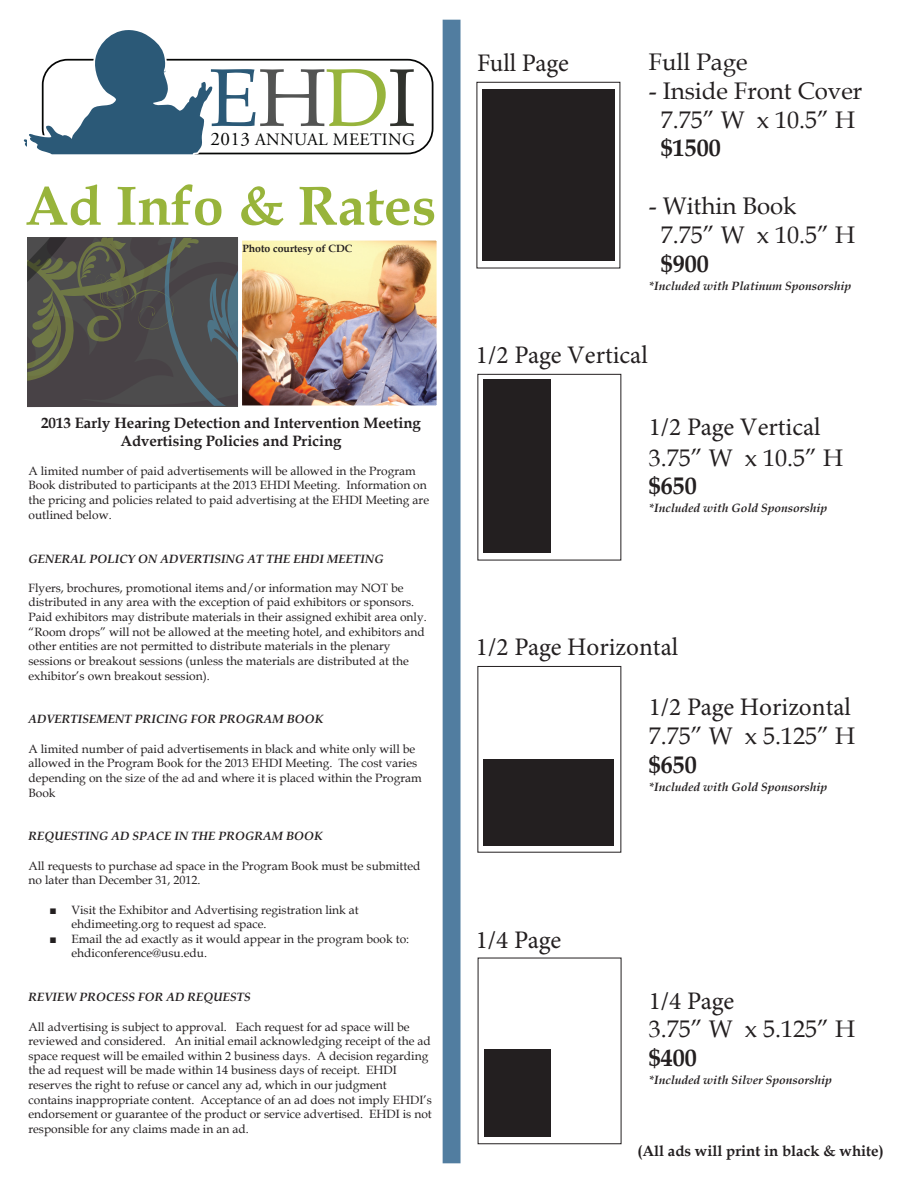
<style>
.page{position:relative;width:918px;height:1188px;background:#fff}
.page>*{position:absolute;margin:0;border:0;box-sizing:border-box;transform-origin:0 0}
.t1{font:700 55.5px "Book Antiqua";color:#98b43b}
.t2{font:25.35px "Minion Pro";color:#231f20}
.t3{font:24px/28.8px "Book Antiqua";color:#231f20}
.t4{font:17.4px "Adobe Garamond Pro";letter-spacing:.02em;color:#050605}
.t5{font:700 15px/18px "Book Antiqua";color:#231f20;text-align:center}
.t6{font:12px/14.7px "Book Antiqua";color:#231f20}
.t7{font:italic 700 12px "Book Antiqua";color:#231f20}
.t8{font:700 10.5px "Book Antiqua";color:#231f20}
.s1{font-size:19.05px}
.s2{font-weight:700}
</style>
<div class="page">
<div style="left:482px;top:89px;width:133px;height:172px;background:#231f20"></div>
<div style="left:483px;top:759px;width:131px;height:86px;background:#231f20"></div>
<div style="left:484px;top:1049px;width:67px;height:88px;background:#231f20"></div>
<div style="left:483px;top:380px;width:68px;height:173px;background:#231f20"></div>
<svg style="left:23px;top:19px;width:438px;height:1145px"></svg>
<p class="t4" style="left:211px;top:129px;width:206px"><span class="s1">2013</span> ANNUAL MEETING</p>
<p class="t1" style="left:25px;top:168px;width:413px">Ad Info &amp; Rates</p>
<p class="t8" style="left:242px;top:241px;width:111px">Photo courtesy of CDC</p>
<p class="t5" style="left:41px;top:414px;width:381px">2013 Early Hearing Detection and Intervention Meeting<br>Advertising Policies and Pricing</p>
<p class="t6" style="left:28px;top:463px;width:402px">A limited number of paid advertisements will be allowed in the Program Book distributed to participants at the 2013 EHDI Meeting. Information on the pricing and policies related to paid advertising at the EHDI Meeting are outlined below.</p>
<p class="t7" style="left:28px;top:550px;width:357px">GENERAL POLICY ON ADVERTISING AT THE EHDI MEETING</p>
<p class="t6" style="left:28px;top:580px;width:400px">Flyers, brochures, promotional items and/or information may NOT be distributed in any area with the exception of paid exhibitors or sponsors.<br>Paid exhibitors may distribute materials in their assigned exhibit area only. “Room drops” will not be allowed at the meeting hotel, and exhibitors and other entities are not permitted to distribute materials in the plenary sessions or breakout sessions (unless the materials are distributed at the exhibitor’s own breakout session).</p>
<p class="t7" style="left:28px;top:711px;width:296px">ADVERTISEMENT PRICING FOR PROGRAM BOOK</p>
<p class="t6" style="left:28px;top:741px;width:395px">A limited number of paid advertisements in black and white only will be allowed in the Program Book for the 2013 EHDI Meeting. The cost varies depending on the size of the ad and where it is placed within the Program Book</p>
<p class="t7" style="left:28px;top:828px;width:296px">REQUESTING AD SPACE IN THE PROGRAM BOOK</p>
<p class="t6" style="left:28px;top:858px;width:394px">All requests to purchase ad space in the Program Book must be submitted no later than December 31, 2012.</p>
<p class="t6" style="left:71px;top:902px;width:289px;text-indent:-22px">■ Visit the Exhibitor and Advertising registration link at ehdimeeting.org to request ad space.</p>
<p class="t6" style="left:71px;top:931px;width:339px;text-indent:-22px">■ Email the ad exactly as it would appear in the program book to: ehdiconference@usu.edu.</p>
<p class="t7" style="left:28px;top:989px;width:224px">REVIEW PROCESS FOR AD REQUESTS</p>
<p class="t6" style="left:28px;top:1019px;width:405px">All advertising is subject to approval. Each request for ad space will be reviewed and considered. An initial email acknowledging receipt of the ad space request will be emailed within 2 business days. A decision regarding the ad request will be made within 14 business days of receipt. EHDI reserves the right to refuse or cancel any ad, which in our judgment contains inappropriate content. Acceptance of an ad does not imply EHDI’s endorsement or guarantee of the product or service advertised. EHDI is not responsible for any claims made in an ad.</p>
<p class="t2" style="left:477px;top:45px;width:93px">Full Page</p>
<p class="t3" style="left:649px;top:47px;width:101px">Full Page</p>
<p class="t3" style="left:661px;top:76px;width:203px;text-indent:-12px">- Inside Front Cover<br>7.75” W x 10.5” H <span class="s2">$1500</span></p>
<p class="t3" style="left:661px;top:191px;width:196px;text-indent:-12px">- Within Book<br>7.75” W x 10.5” H <span class="s2">$900</span></p>
<p class="t7" style="left:649px;top:277px;width:204px">*Included with Platinum Sponsorship</p>
<p class="t2" style="left:476px;top:338px;width:173px">1/2 Page Vertical</p>
<p class="t2" style="left:649px;top:410px;width:173px">1/2 Page Vertical</p>
<p class="t3" style="left:649px;top:442px;width:196px">3.75” W x 10.5” H <span class="s2">$650</span></p>
<p class="t7" style="left:649px;top:500px;width:180px">*Included with Gold Sponsorship</p>
<p class="t2" style="left:476px;top:630px;width:204px">1/2 Page Horizontal</p>
<p class="t2" style="left:476px;top:922px;width:87px">1/4 Page</p>
<p class="t2" style="left:649px;top:690px;width:204px">1/2 Page Horizontal</p>
<p class="t3" style="left:649px;top:721px;width:208px">7.75” W x 5.125” H <span class="s2">$650</span></p>
<p class="t7" style="left:649px;top:779px;width:180px">*Included with Gold Sponsorship</p>
<p class="t2" style="left:649px;top:984px;width:87px">1/4 Page</p>
<p class="t3" style="left:649px;top:1014px;width:208px">3.75” W x 5.125” H <span class="s2">$400</span></p>
<p class="t7" style="left:649px;top:1072px;width:185px">*Included with Silver Sponsorship</p>
<p class="t5" style="left:638px;top:1142px;width:248px">(All ads will print in black &amp; white)</p>
</div>
